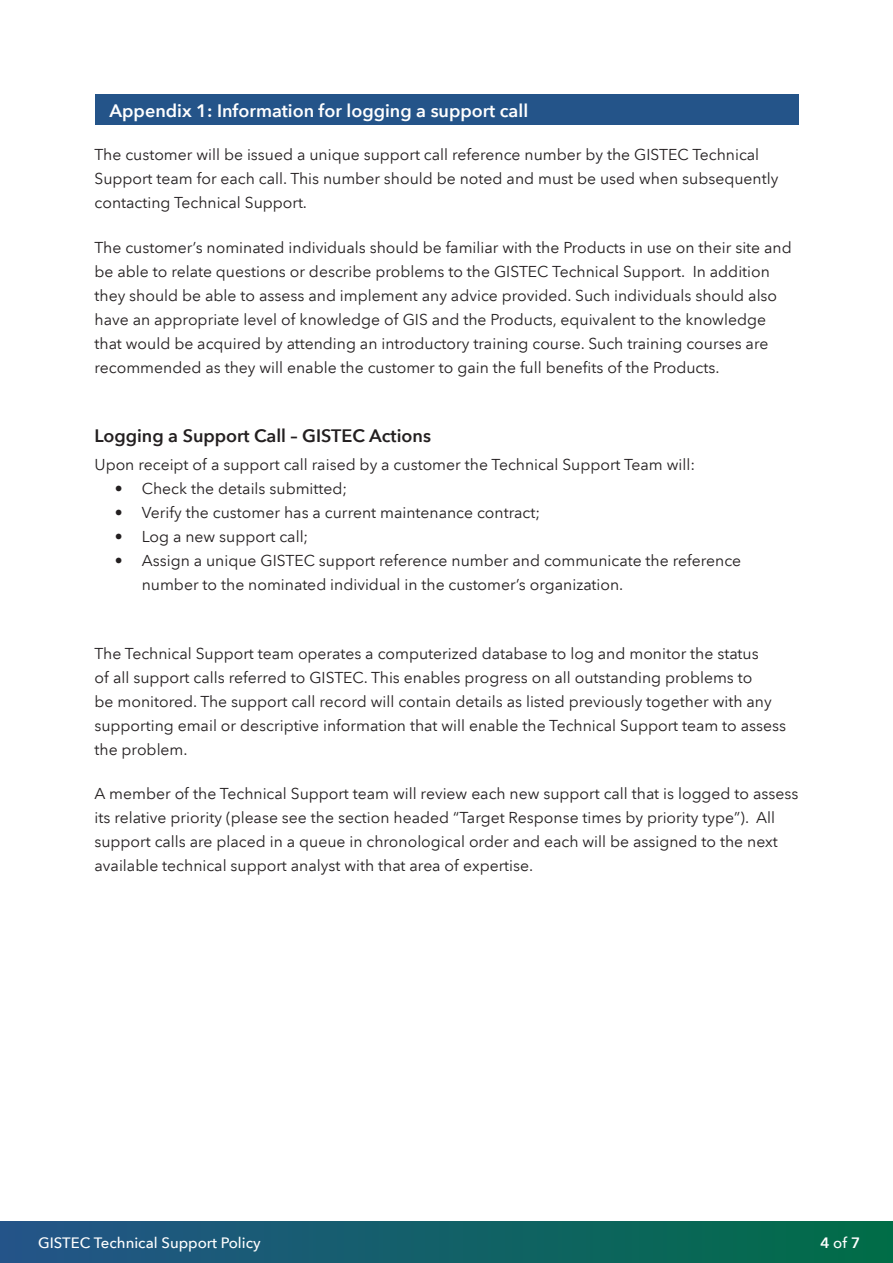
<style>
.page{position:relative;width:893px;height:1263px;background:#fff}
.page>*{position:absolute;margin:0;border:0;box-sizing:border-box;transform-origin:0 0}
.t1{font:600 18px "Avenir Next LT Pro";color:#fff}
.t2{font:600 18px "Avenir Next LT Pro";color:#231f20}
.t3{font:15.75px/24px "Avenir Next LT Pro";color:#231f20}
.t4{font:500 15px "Avenir Next LT Pro";color:#fff}
.t5{font:600 15px "Avenir Next LT Pro";color:#fff}
.s1{font-weight:500}
</style>
<div class="page">
<div style="left:1px;top:1221px;width:892px;height:42px;background:linear-gradient(to right,#245489,#006d47)"></div>
<div style="left:94px;top:95px;width:704px;height:30px;background:#245489"></div>
<p class="t1" style="left:109px;top:100px;width:420px">Appendix 1: Information for logging a support call</p>
<p class="t3" style="left:94px;top:143px;width:685px">The customer will be issued a unique support call reference number by the GISTEC Technical<br>Support team for each call. This number should be noted and must be used when subsequently contacting Technical Support.</p>
<p class="t3" style="left:94px;top:235px;width:699px">The customer’s nominated individuals should be familiar with the Products in use on their site and be able to relate questions or describe problems to the GISTEC Technical Support. In addition they should be able to assess and implement any advice provided. Such individuals should also have an appropriate level of knowledge of GIS and the Products, equivalent to the knowledge that would be acquired by attending an introductory training course. Such training courses are recommended as they will enable the customer to gain the full benefits of the Products.</p>
<p class="t2" style="left:94px;top:425px;width:338px">Logging a Support Call – GISTEC Actions</p>
<p class="t3" style="left:94px;top:452px;width:602px">Upon receipt of a support call raised by a customer the Technical Support Team will:</p>
<p class="t3" style="left:115px;top:476px;width:234px">• Check the details submitted;</p>
<p class="t3" style="left:115px;top:500px;width:427px">• Verify the customer has a current maintenance contract;</p>
<p class="t3" style="left:115px;top:524px;width:195px">• Log a new support call;</p>
<p class="t3" style="left:142px;top:548px;width:601px;text-indent:-27px">• Assign a unique GISTEC support reference number and communicate the reference number to the nominated individual in the customer’s organization.</p>
<p class="t3" style="left:94px;top:641px;width:693px">The Technical Support team operates a computerized database to log and monitor the status<br>of all support calls referred to GISTEC. This enables progress on all outstanding problems to<br>be monitored. The support call record will contain details as listed previously together with any supporting email or descriptive information that will enable the Technical Support team to assess the problem.</p>
<p class="t3" style="left:94px;top:781px;width:705px">A member of the Technical Support team will review each new support call that is logged to assess its relative priority (please see the section headed “Target Response times by priority type”). All support calls are placed in a queue in chronological order and each will be assigned to the next available technical support analyst with that area of expertise.</p>
<p class="t4" style="left:38px;top:1233px;width:224px">GISTEC Technical Support Policy</p>
<p class="t5" style="left:820px;top:1233px;width:41px">4 <span class="s1">of</span> 7</p>
</div>
